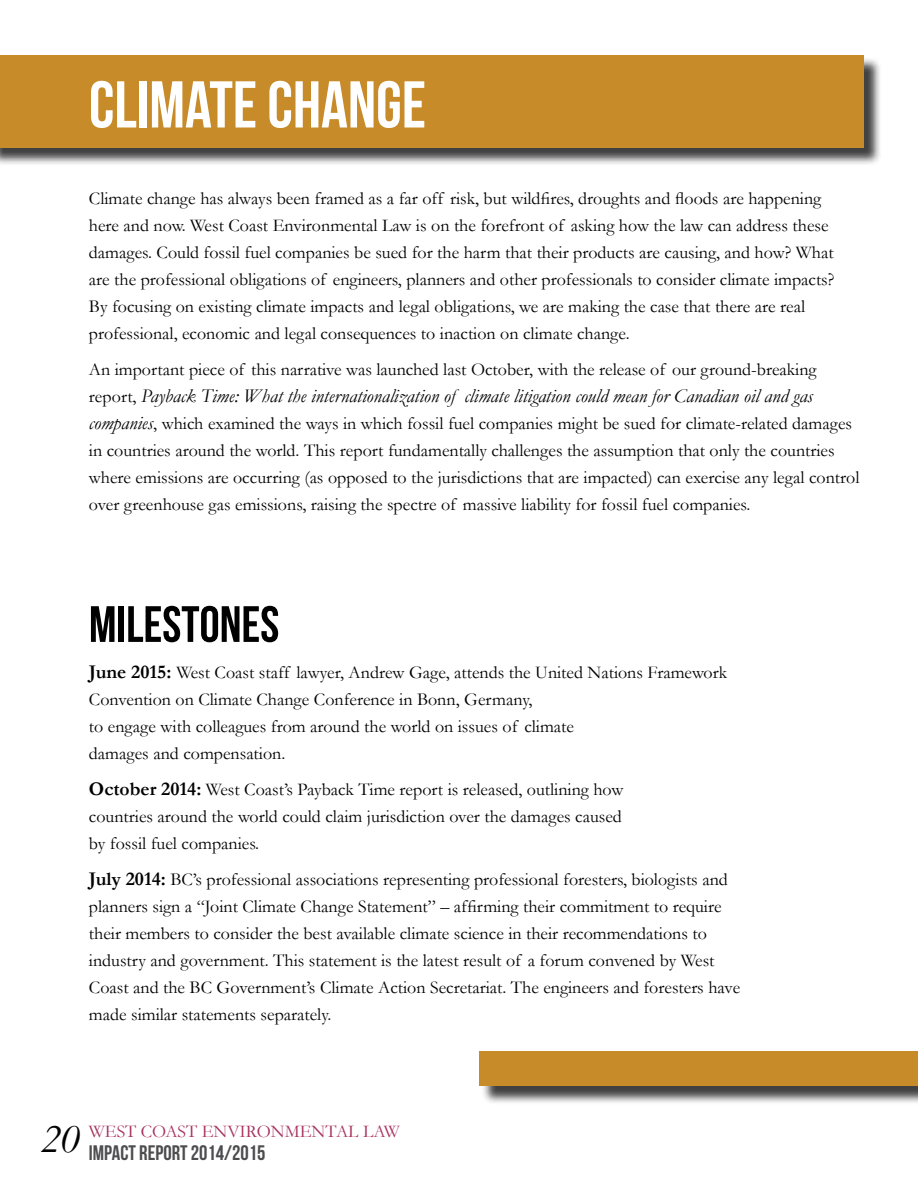
<style>
.page{position:relative;width:918px;height:1188px;background:#fff}
.page>*{position:absolute;margin:0;border:0;box-sizing:border-box;transform-origin:0 0}
.t1{font:66px "Bebas Neue";color:#fff}
.t2{font:51px "Bebas Neue";color:#000}
.t3{font:21px "Bebas Neue";color:#4d4d4f}
.t4{font:italic 19.5px "Garamond";color:#000}
.t5{font:18px/27px "Garamond";color:#000}
.t6{font:18px "Garamond";color:#a7315e}
.s1{font-style:normal;font-size:18px}
.s2{font-style:italic;font-size:19.5px}
.s3{font-weight:700;font-size:19.5px}
</style>
<div class="page">
<div style="left:0;top:57px;width:882px;height:110px;background:#000;opacity:.75"></div>
<div style="left:0;top:55px;width:863px;height:93px;background:#c88b2a"></div>
<div style="left:482px;top:1054px;width:436px;height:51px;background:#000;opacity:.75"></div>
<div style="left:479px;top:1052px;width:439px;height:34px;background:#c88b2a"></div>
<h1 class="t1" style="left:89px;top:68px;width:339px">CLIMATE CHANGE</h1>
<p class="t5" style="left:89px;top:184px;width:747px">Climate change has always been framed as a far off risk, but wildfires, droughts and floods are happening here and now. West Coast Environmental Law is on the forefront of asking how the law can address these damages. Could fossil fuel companies be sued for the harm that their products are causing, and how? What are the professional obligations of engineers, planners and other professionals to consider climate impacts?<br>By focusing on existing climate impacts and legal obligations, we are making the case that there are real professional, economic and legal consequences to inaction on climate change.</p>
<p class="t5" style="left:89px;top:355px;width:729px">An important piece of this narrative was launched last October, with the release of our ground-breaking</p>
<p class="t4" style="left:89px;top:382px;width:726px"><span class="s1">report,</span> Payback Time: What the internationalization of climate litigation could mean for Canadian oil and gas</p>
<p class="t5" style="left:89px;top:409px;width:772px"><span class="s2">companies</span>, which examined the ways in which fossil fuel companies might be sued for climate-related damages in countries around the world. This report fundamentally challenges the assumption that only the countries where emissions are occurring (as opposed to the jurisdictions that are impacted) can exercise any legal control over greenhouse gas emissions, raising the spectre of massive liability for fossil fuel companies.</p>
<h2 class="t2" style="left:89px;top:596px;width:192px">MILESTONES</h2>
<p class="t5" style="left:89px;top:658px;width:640px"><span class="s3">June 2015:</span> West Coast staff lawyer, Andrew Gage, attends the United Nations Framework Convention on Climate Change Conference in Bonn, Germany,<br>to engage with colleagues from around the world on issues of climate<br>damages and compensation.</p>
<p class="t5" style="left:89px;top:775px;width:536px;text-align:justify"><span class="s3">October 2014:</span> West Coast’s Payback Time report is released, outlining how countries around the world could claim jurisdiction over the damages caused by fossil fuel companies.</p>
<p class="t5" style="left:89px;top:865px;width:653px"><span class="s3">July 2014:</span> BC’s professional associations representing professional foresters, biologists and planners sign a “Joint Climate Change Statement” – affirming their commitment to require their members to consider the best available climate science in their recommendations to industry and government. This statement is the latest result of a forum convened by West Coast and the BC Government’s Climate Action Secretariat. The engineers and foresters have made similar statements separately.</p>
<p class="t6" style="left:89px;top:1119px;width:312px">WEST COAST ENVIRONMENTAL LAW</p>
<p class="t3" style="left:40px;top:1141px;width:226px"><sup>20</sup> IMPACT REPORT 2014/2015</p>
</div>
